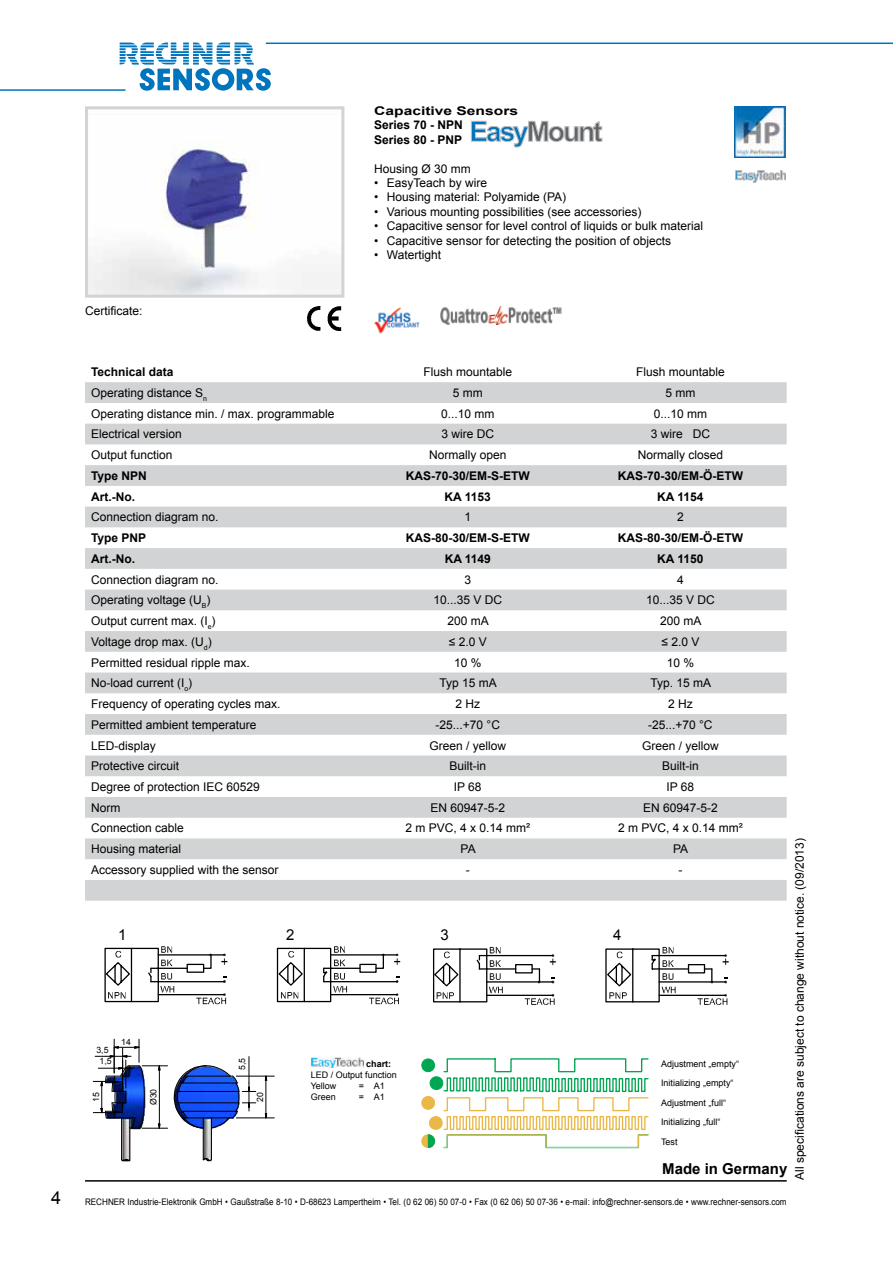
<style>
.page{position:relative;width:893px;height:1263px;background:#fff}
.page>*{position:absolute;margin:0;border:0;box-sizing:border-box;transform-origin:0 0}
.t1{font:700 27.9px "Arial";letter-spacing:-.07em;color:#636466}
.t2{font:18px "Arial";color:#000}
.t3{font:700 15px "Arial";color:#000}
.t4{font:15px "Arial";color:#000}
.t5{font:700 12.75px "Arial";letter-spacing:-.07em;color:#636466;scale:.91 1}
.t6{font:12px "Arial";color:#000}
.t7{font:700 12px "Arial";color:#000}
.t8{font:700 12px/14.4px "Arial";color:#000;scale:1.3 1}
.t9{font:9px "Arial";color:#000;scale:.9 1}
.t10{font:9px/19.5px "Arial";color:#000}
.t11{font:700 9px "Arial";color:#000}
.t12{font:8.7px "Arial";letter-spacing:.01em;color:#000}
.s1{color:#0074bc}
</style>
<div class="page">
<hr style="left:85px;top:1180px;width:702px;height:1px;background:#000">
<hr style="left:266px;top:43px;width:627px;height:1px;background:#0074bc">
<hr style="left:0;top:89px;width:125px;height:2px;background:#0074bc">
<svg style="left:120px;top:43px;width:151px;height:48px"></svg>
<img style="left:89px;top:142px;width:251px;height:152px">
<div style="left:85px;top:106px;width:259px;height:192px;border:3px solid #d1d3d4"></div>
<img style="left:202px;top:1131px;width:10px;height:31px">
<hr style="left:211px;top:1118px;width:1px;height:42px;background:#000">
<hr style="left:203px;top:1118px;width:1px;height:41px;background:#000">
<svg style="left:203px;top:1158px;width:9px;height:3px"></svg>
<img style="left:92px;top:1081px;width:39px;height:81px">
<hr style="left:129px;top:1118px;width:1px;height:42px;background:#000">
<hr style="left:121px;top:1118px;width:1px;height:41px;background:#000">
<svg style="left:121px;top:1158px;width:9px;height:3px"></svg>
<hr style="left:266px;top:1080px;width:1px;height:34px;background:#000">
<hr style="left:236px;top:1117px;width:38px;height:1px;background:#000">
<hr style="left:236px;top:1076px;width:38px;height:1px;background:#000">
<img style="left:735px;top:106px;width:51px;height:51px">
<img style="left:307px;top:306px;width:34px;height:24px">
<img style="left:374px;top:307px;width:46px;height:27px">
<img style="left:440px;top:306px;width:122px;height:18px">
<svg style="left:93px;top:1039px;width:163px;height:92px"></svg>
<svg style="left:104px;top:946px;width:296px;height:59px"></svg>
<svg style="left:471px;top:121px;width:131px;height:26px"></svg>
<svg style="left:736px;top:170px;width:49px;height:12px"></svg>
<img style="left:310px;top:1057px;width:54px;height:10px">
<svg style="left:433px;top:946px;width:296px;height:59px"></svg>
<svg style="left:421px;top:1058px;width:228px;height:91px"></svg>
<svg style="left:85px;top:382px;width:702px;height:519px;fill:#d6d7d8"></svg>
<p class="t6" style="left:85px;top:303px;width:59px">Certificate:</p>
<p class="t8" style="left:374px;top:104px;width:112px">Capacitive Sensors<br>Series 70 - NPN<br>Series 80 - PNP</p>
<p class="t6" style="left:374px;top:161px;width:98px">Housing Ø 30 mm</p>
<p class="t6" style="left:374px;top:175px;width:114px">• EasyTeach by wire</p>
<p class="t6" style="left:374px;top:189px;width:193px">• Housing material: Polyamide (PA)</p>
<p class="t6" style="left:374px;top:204px;width:269px">• Various mounting possibilities (see accessories)</p>
<p class="t6" style="left:374px;top:218px;width:330px">• Capacitive sensor for level control of liquids or bulk material</p>
<p class="t6" style="left:374px;top:233px;width:298px">• Capacitive sensor for detecting the position of objects</p>
<p class="t6" style="left:374px;top:247px;width:68px">• Watertight</p>
<h1 class="t1" style="left:469px;top:113px;width:135px"><span class="s1">Easy</span>Mount</h1>
<p class="t5" style="left:735px;top:167px;width:58px"><span class="s1">Easy</span>Teach</p>
<p class="t7" style="left:91px;top:364px;width:84px">Technical data</p>
<p class="t6" style="left:423px;top:364px;width:90px">Flush mountable</p>
<p class="t6" style="left:636px;top:364px;width:90px">Flush mountable</p>
<p class="t6" style="left:91px;top:385px;width:117px">Operating distance S<sub>n</sub></p>
<p class="t6" style="left:453px;top:385px;width:31px">5 mm</p>
<p class="t6" style="left:665px;top:385px;width:31px">5 mm</p>
<p class="t6" style="left:91px;top:406px;width:245px">Operating distance min. / max. programmable</p>
<p class="t6" style="left:441px;top:406px;width:55px">0...10 mm</p>
<p class="t6" style="left:654px;top:406px;width:55px">0...10 mm</p>
<p class="t6" style="left:91px;top:426px;width:92px">Electrical version</p>
<p class="t6" style="left:441px;top:426px;width:54px">3 wire DC</p>
<p class="t6" style="left:651px;top:426px;width:61px">3 wire DC</p>
<p class="t6" style="left:91px;top:447px;width:83px">Output function</p>
<p class="t6" style="left:429px;top:447px;width:79px">Normally open</p>
<p class="t6" style="left:638px;top:447px;width:87px">Normally closed</p>
<p class="t7" style="left:91px;top:468px;width:57px">Type NPN</p>
<p class="t7" style="left:406px;top:468px;width:126px">KAS-70-30/EM-S-ETW</p>
<p class="t7" style="left:618px;top:468px;width:127px">KAS-70-30/EM-Ö-ETW</p>
<p class="t7" style="left:91px;top:488px;width:45px">Art.-No.</p>
<p class="t7" style="left:445px;top:488px;width:48px">KA 1153</p>
<p class="t7" style="left:657px;top:488px;width:48px">KA 1154</p>
<p class="t6" style="left:91px;top:509px;width:129px">Connection diagram no.</p>
<p class="t6" style="left:464px;top:509px;width:8px">1</p>
<p class="t6" style="left:677px;top:509px;width:8px">2</p>
<p class="t7" style="left:91px;top:530px;width:57px">Type PNP</p>
<p class="t7" style="left:406px;top:530px;width:126px">KAS-80-30/EM-S-ETW</p>
<p class="t7" style="left:618px;top:530px;width:127px">KAS-80-30/EM-Ö-ETW</p>
<p class="t7" style="left:91px;top:551px;width:45px">Art.-No.</p>
<p class="t7" style="left:445px;top:551px;width:48px">KA 1149</p>
<p class="t7" style="left:657px;top:551px;width:48px">KA 1150</p>
<p class="t6" style="left:91px;top:571px;width:129px">Connection diagram no.</p>
<p class="t6" style="left:464px;top:571px;width:8px">3</p>
<p class="t6" style="left:677px;top:571px;width:8px">4</p>
<p class="t6" style="left:91px;top:592px;width:121px">Operating voltage (U<sub>B</sub>)</p>
<p class="t6" style="left:433px;top:592px;width:70px">10...35 V DC</p>
<p class="t6" style="left:646px;top:592px;width:70px">10...35 V DC</p>
<p class="t6" style="left:91px;top:613px;width:126px">Output current max. (I<sub>e</sub>)</p>
<p class="t6" style="left:447px;top:613px;width:43px">200 mA</p>
<p class="t6" style="left:660px;top:613px;width:43px">200 mA</p>
<p class="t6" style="left:91px;top:634px;width:122px">Voltage drop max. (U<sub>d</sub>)</p>
<p class="t6" style="left:449px;top:634px;width:39px">≤ 2.0 V</p>
<p class="t6" style="left:661px;top:634px;width:39px">≤ 2.0 V</p>
<p class="t6" style="left:91px;top:654px;width:160px">Permitted residual ripple max.</p>
<p class="t6" style="left:454px;top:654px;width:29px">10 %</p>
<p class="t6" style="left:667px;top:654px;width:29px">10 %</p>
<p class="t6" style="left:91px;top:675px;width:103px">No-load current (I<sub>o</sub>)</p>
<p class="t6" style="left:439px;top:675px;width:59px">Typ 15 mA</p>
<p class="t6" style="left:650px;top:675px;width:62px">Typ. 15 mA</p>
<p class="t6" style="left:91px;top:696px;width:191px">Frequency of operating cycles max.</p>
<p class="t6" style="left:455px;top:696px;width:26px">2 Hz</p>
<p class="t6" style="left:668px;top:696px;width:26px">2 Hz</p>
<p class="t6" style="left:91px;top:717px;width:167px">Permitted ambient temperature</p>
<p class="t6" style="left:435px;top:717px;width:66px">-25...+70 °C</p>
<p class="t6" style="left:648px;top:717px;width:66px">-25...+70 °C</p>
<p class="t6" style="left:91px;top:737px;width:66px">LED-display</p>
<p class="t6" style="left:429px;top:737px;width:78px">Green / yellow</p>
<p class="t6" style="left:642px;top:737px;width:78px">Green / yellow</p>
<p class="t6" style="left:91px;top:758px;width:90px">Protective circuit</p>
<p class="t6" style="left:449px;top:758px;width:38px">Built-in</p>
<p class="t6" style="left:662px;top:758px;width:38px">Built-in</p>
<p class="t6" style="left:91px;top:779px;width:170px">Degree of protection IEC 60529</p>
<p class="t6" style="left:454px;top:779px;width:29px">IP 68</p>
<p class="t6" style="left:666px;top:779px;width:29px">IP 68</p>
<p class="t6" style="left:91px;top:800px;width:31px">Norm</p>
<p class="t6" style="left:430px;top:800px;width:76px">EN 60947-5-2</p>
<p class="t6" style="left:643px;top:800px;width:76px">EN 60947-5-2</p>
<p class="t6" style="left:91px;top:820px;width:94px">Connection cable</p>
<p class="t6" style="left:405px;top:820px;width:126px">2 m PVC, 4 x 0.14 mm²</p>
<p class="t6" style="left:618px;top:820px;width:126px">2 m PVC, 4 x 0.14 mm²</p>
<p class="t6" style="left:91px;top:841px;width:92px">Housing material</p>
<p class="t6" style="left:461px;top:841px;width:17px">PA</p>
<p class="t6" style="left:673px;top:841px;width:17px">PA</p>
<p class="t6" style="left:91px;top:862px;width:189px">Accessory supplied with the sensor</p>
<p class="t6" style="left:466px;top:862px;width:5px">-</p>
<p class="t6" style="left:678px;top:862px;width:5px">-</p>
<p class="t6" style="left:792px;top:1180px;width:343px;rotate:-90deg">All specifications are subject to change without notice. (09/2013)</p>
<p class="t4" style="left:118px;top:925px;width:10px">1</p>
<p class="t4" style="left:286px;top:925px;width:10px">2</p>
<p class="t4" style="left:440px;top:925px;width:10px">3</p>
<p class="t4" style="left:613px;top:925px;width:10px">4</p>
<p class="t12" style="left:121px;top:1036px;width:11px">14</p>
<p class="t12" style="left:96px;top:1044px;width:14px">3,5</p>
<p class="t12" style="left:90px;top:1102px;width:11px;rotate:-90deg">15</p>
<p class="t12" style="left:148px;top:1105px;width:18px;rotate:-90deg">Ø30</p>
<p class="t12" style="left:100px;top:1056px;width:13px">1,5</p>
<p class="t12" style="left:236px;top:1070px;width:13px;rotate:-90deg">5 5,</p>
<p class="t10" style="left:661px;top:1054px;width:80px">Adjustment „empty“<br>Initializing „empty“<br>Adjustment „full“<br>Initializing „full“<br>Test</p>
<p class="t11" style="left:366px;top:1058px;width:27px">chart:</p>
<p class="t10" style="left:311px;top:1070px;width:88px;line-height:10.8px">LED / Output function<br>Yellow</p>
<p class="t10" style="left:359px;top:1076px;width:28px">= A1</p>
<p class="t12" style="left:254px;top:1102px;width:11px;rotate:-90deg">20</p>
<p class="t10" style="left:311px;top:1087px;width:27px">Green</p>
<p class="t10" style="left:359px;top:1087px;width:28px">= A1</p>
<p class="t3" style="left:662px;top:1158px;width:127px">Made in Germany</p>
<h2 class="t2" style="left:51px;top:1186px;width:12px">4</h2>
<p class="t9" style="left:85px;top:1196px;width:781px">RECHNER Industrie-Elektronik GmbH • Gaußstraße 8-10 • D-68623 Lampertheim • Tel. (0 62 06) 50 07-0 • Fax (0 62 06) 50 07-36 • e-mail: info@rechner-sensors.de • www.rechner-sensors.com</p>
</div>
